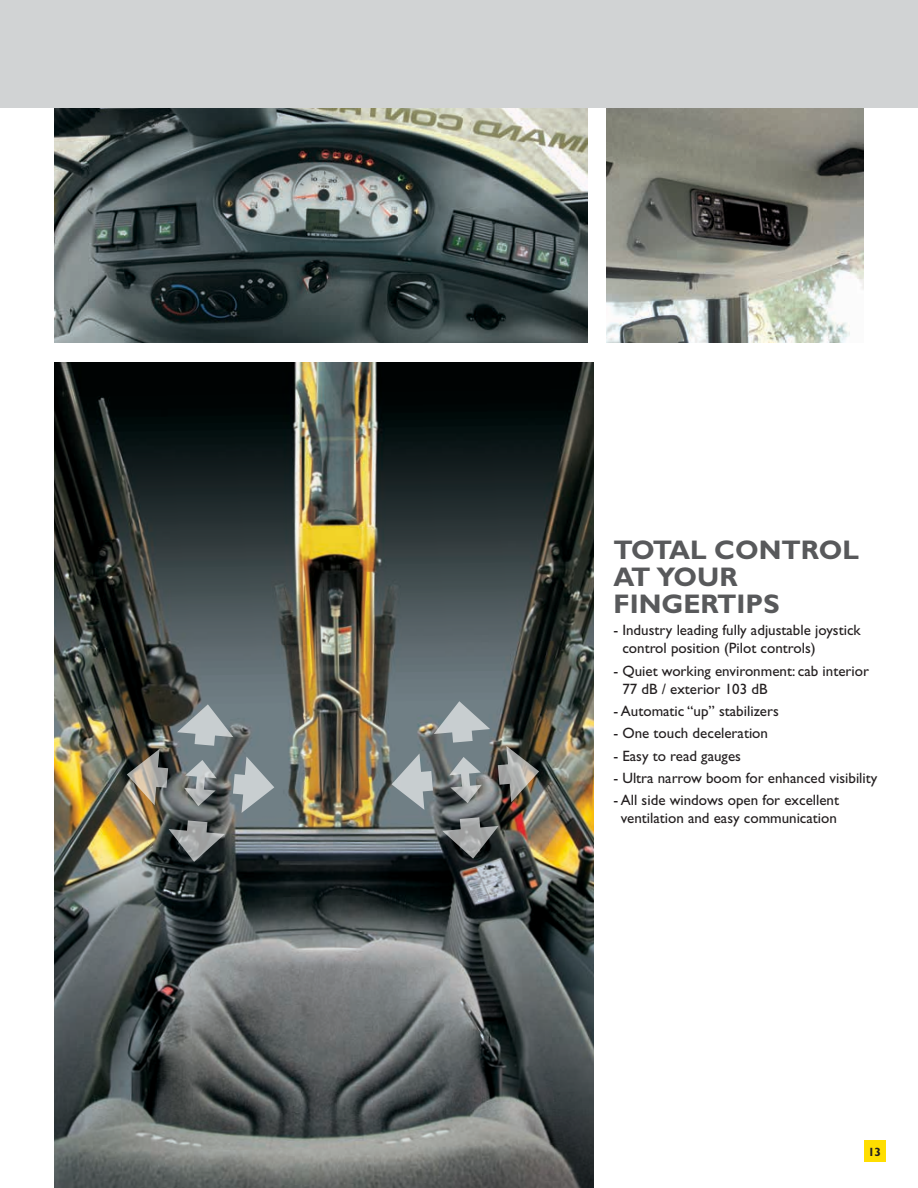
<style>
.page{position:relative;width:918px;height:1188px;background:#fff}
.page>*{position:absolute;margin:0;border:0;box-sizing:border-box;transform-origin:0 0}
.t1{font:700 27px/27px "Gill Sans";letter-spacing:-.03em;color:#58595b}
.t2{font:15px/18px "Gill Sans";color:#231f20}
.t3{font:700 12px "Gill Sans";color:#231f20}
</style>
<div class="page">
<img style="left:54px;top:363px;width:540px;height:825px">
<img style="left:54px;top:108px;width:533px;height:235px">
<img style="left:607px;top:108px;width:257px;height:235px">
<div style="left:864px;top:1141px;width:21px;height:21px;background:#ffde00"></div>
<div style="left:0;top:0;width:918px;height:108px;background:#d1d3d4"></div>
<img style="left:124px;top:702px;width:153px;height:162px">
<img style="left:389px;top:699px;width:153px;height:162px">
<h1 class="t1" style="left:613px;top:537px;width:38px">TOTAL</h1>
<h1 class="t1" style="left:714px;top:537px;width:43px">CONTROL</h1>
<h1 class="t1" style="left:613px;top:564px;width:83px">AT YOUR<br>FINGER</h1>
<h1 class="t1" style="left:717px;top:591px;width:34px">TIPS</h1>
<p class="t2" style="left:622px;top:622px;width:240px;text-indent:-9px">- Industry leading fully adjustable joystick control position (Pilot controls)</p>
<p class="t2" style="left:622px;top:662px;width:248px;text-indent:-9px">- Quiet working environment: cab interior<br>77 dB / exterior 103 dB</p>
<p class="t2" style="left:613px;top:702px;width:167px">- Automatic “up” stabilizers</p>
<p class="t2" style="left:613px;top:724px;width:156px">- One touch deceleration</p>
<p class="t2" style="left:613px;top:747px;width:129px">- Easy to read gauges</p>
<p class="t2" style="left:613px;top:769px;width:266px">- Ultra narrow boom for enhanced visibility</p>
<p class="t2" style="left:613px;top:791px;width:227px;text-align:center">- All side windows open for excellent ventilation and easy communication</p>
<p class="t3" style="left:868px;top:1145px;width:15px">13</p>
</div>
